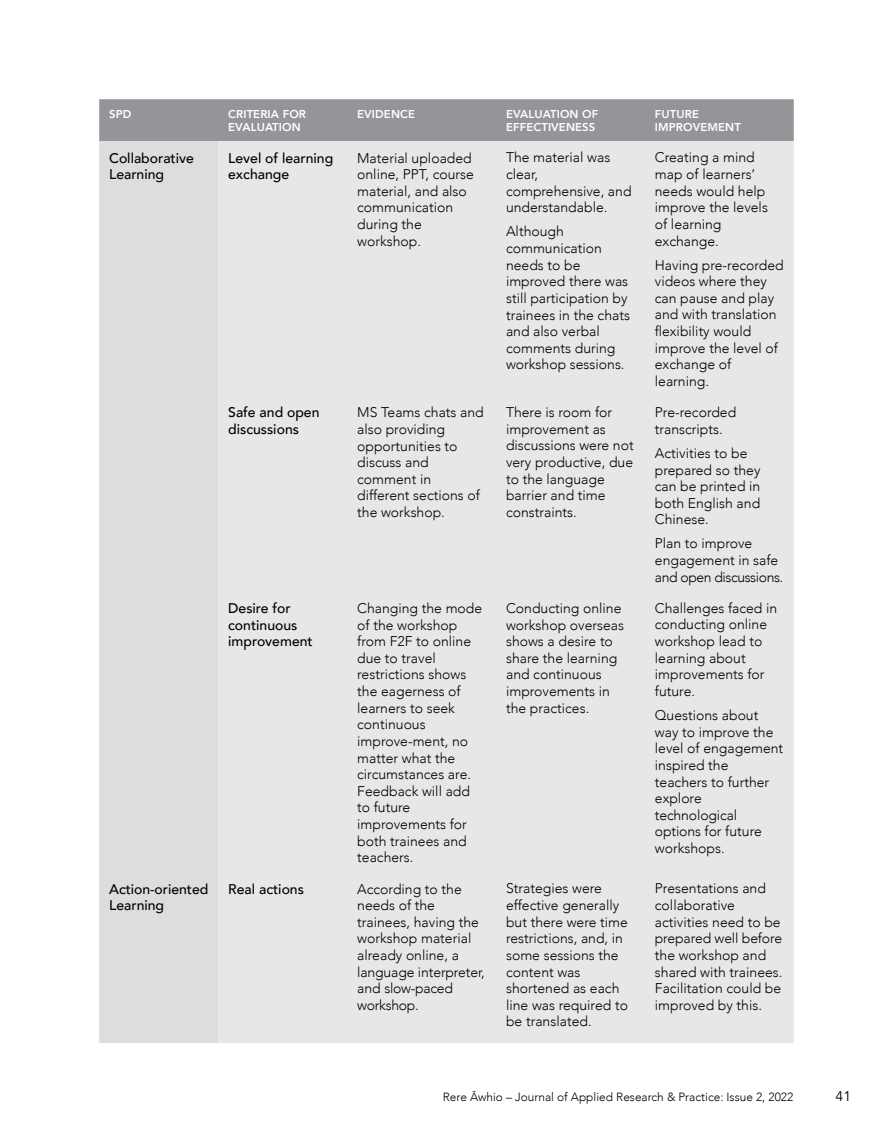
<style>
.page{position:relative;width:893px;height:1141px;background:#fff}
.page>*{position:absolute;margin:0;border:0;box-sizing:border-box;transform-origin:0 0}
.t1{font:300 14px/16.6px "Avenir";color:#000}
.t2{font:500 14px/16.6px "Avenir";color:#000}
.t3{font:14px "Avenir";color:#000}
.t4{font:300 11.9px "Avenir";color:#000}
.t5{font:800 11.38px/13.1px "Avenir";letter-spacing:.01em;color:#fff}
</style>
<div class="page">
<div style="left:99px;top:99px;width:695px;height:42px;background:#939598"></div>
<div style="left:99px;top:141px;width:119px;height:902px;background:#dcddde"></div>
<div style="left:218px;top:141px;width:576px;height:902px;background:#e6e7e8"></div>
<p class="t5" style="left:109px;top:108px;width:24px">SPD</p>
<p class="t5" style="left:228px;top:108px;width:79px">CRITERIA FOR<br>EVALUATION</p>
<p class="t5" style="left:357px;top:108px;width:59px">EVIDENCE</p>
<p class="t5" style="left:506px;top:108px;width:94px">EVALUATION OF<br>EFFECTIVENESS</p>
<p class="t5" style="left:655px;top:108px;width:88px">FUTURE<br>IMPROVEMENT</p>
<p class="t2" style="left:109px;top:149px;width:86px">Collaborative<br>Learning</p>
<p class="t2" style="left:228px;top:149px;width:107px">Level of learning exchange</p>
<p class="t1" style="left:357px;top:149px;width:118px">Material uploaded online, PPT, course material, and also communication during the workshop.</p>
<p class="t1" style="left:506px;top:149px;width:127px">The material was clear, comprehensive, and understandable.</p>
<p class="t1" style="left:655px;top:149px;width:115px">Creating a mind map of learners’ needs would help improve the levels of learning exchange.</p>
<p class="t1" style="left:655px;top:256px;width:130px">Having pre-recorded videos where they can pause and play and with translation flexibility would improve the level of exchange of learning.</p>
<p class="t1" style="left:506px;top:223px;width:125px">Although communication needs to be improved there was still participation by trainees in the chats and also verbal comments during workshop sessions.</p>
<p class="t2" style="left:228px;top:403px;width:93px">Safe and open discussions</p>
<p class="t1" style="left:357px;top:404px;width:128px">MS Teams chats and also providing opportunities to discuss and comment in different sections of the workshop.</p>
<p class="t1" style="left:506px;top:404px;width:129px">There is room for improvement as discussions were not very productive, due to the language barrier and time constraints.</p>
<p class="t1" style="left:655px;top:404px;width:83px">Pre-recorded transcripts.</p>
<p class="t1" style="left:655px;top:445px;width:107px">Activities to be prepared so they can be printed in both English and<br>Chinese.</p>
<p class="t1" style="left:655px;top:535px;width:130px">Plan to improve engagement in safe and open discussions.</p>
<p class="t2" style="left:228px;top:599px;width:86px">Desire for continuous improvement</p>
<p class="t1" style="left:357px;top:600px;width:127px">Changing the mode of the workshop from F2F to online due to travel restrictions shows the eagerness of learners to seek continuous improve-ment, no matter what the circumstances are.<br>Feedback will add to future improvements for both trainees and teachers.</p>
<p class="t1" style="left:506px;top:600px;width:120px">Conducting online workshop overseas shows a desire to share the learning and continuous improvements in the practices.</p>
<p class="t1" style="left:655px;top:600px;width:124px">Challenges faced in conducting online workshop lead to learning about improvements for future.</p>
<p class="t1" style="left:655px;top:707px;width:130px">Questions about way to improve the level of engagement inspired the teachers to further explore technological options for future workshops.</p>
<p class="t2" style="left:109px;top:880px;width:101px">Action-oriented<br>Learning</p>
<p class="t2" style="left:228px;top:880px;width:77px">Real actions</p>
<p class="t1" style="left:357px;top:880px;width:129px">According to the needs of the trainees, having the workshop material already online, a language interpreter, and slow-paced workshop.</p>
<p class="t1" style="left:506px;top:880px;width:123px">Strategies were effective generally but there were time restrictions, and, in some sessions the content was shortened as each line was required to be translated.</p>
<p class="t1" style="left:655px;top:880px;width:129px">Presentations and collaborative activities need to be prepared well before the workshop and shared with trainees.<br>Facilitation could be improved by this.</p>
<p class="t4" style="left:443px;top:1090px;width:352px">Rere Āwhio – Journal of Applied Research &amp; Practice: Issue 2, 2022</p>
<p class="t3" style="left:836px;top:1088px;width:17px">41</p>
</div>
